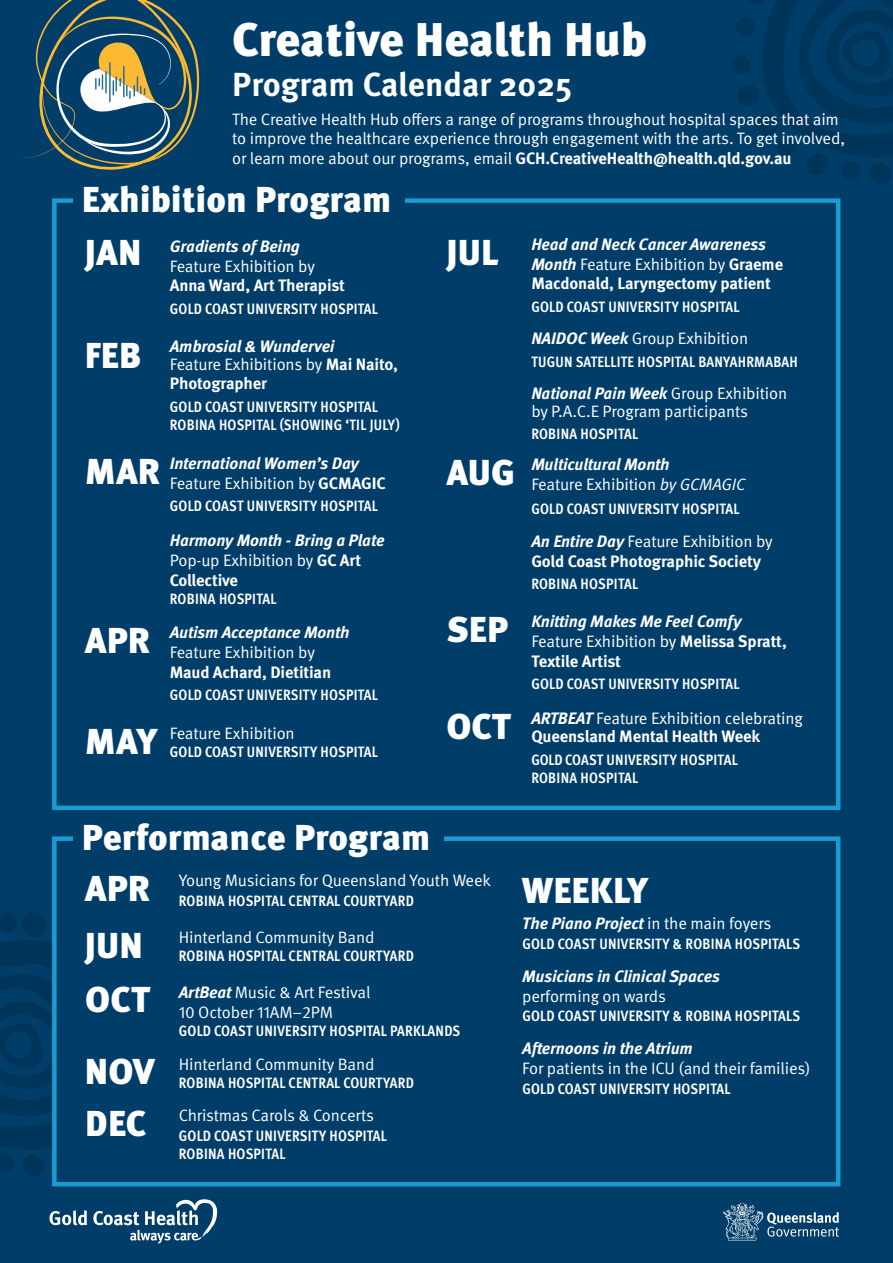
<style>
.page{position:relative;width:893px;height:1263px;background:#003e69}
.page>*{position:absolute;margin:0;border:0;box-sizing:border-box;transform-origin:0 0}
.t1{font:900 47.25px "Meta Pro";letter-spacing:-.005em;color:#fff}
.t2{font:900 36px "Meta Pro";color:#fff}
.t3{font:700 33.3px "Meta Pro";color:#fff}
.t4{font:16.5px/19.8px "Meta Pro Norm";letter-spacing:-.01em;color:#fff}
.t5{font:italic 700 16.5px "Meta Pro";letter-spacing:-.01em;color:#fff}
.t6{font:700 16.5px "Meta Pro";letter-spacing:-.01em;color:#fff}
.t7{font:700 condensed 15px/18px "Meta Pro";letter-spacing:.02em;color:#fff}
.s1{font-family:"Meta Pro Norm";font-weight:400}
.s2{font-weight:900;font-style:normal;font-size:36px}
.s3{font-family:"Meta Pro";font-weight:700}
.s4{font-family:"Meta Pro";font-weight:700;font-style:italic}
.s5{font-family:"Meta Pro Norm";font-weight:400;font-style:normal}
.s6{font-family:"Meta Pro Norm Ita"}
</style>
<div class="page">
<svg style="left:0;top:912px;width:52px;height:265px;background:#003860"></svg>
<svg style="left:731px;top:0;width:162px;height:185px;background:#003a62"></svg>
<svg style="left:50px;top:1210px;width:37px;height:15px"></svg>
<svg style="left:93px;top:1199px;width:124px;height:44px;background:#38688a"></svg>
<svg style="left:723px;top:1202px;width:116px;height:38px;background:#336487"></svg>
<div style="left:52px;top:198px;width:788px;height:612px;background:#003e69;border:4px solid #1a9bd1"></div>
<div style="left:73px;top:176px;width:331px;height:44px;background:#003e69"></div>
<div style="left:52px;top:836px;width:788px;height:350px;background:#003e69;border:4px solid #1a9bd1"></div>
<div style="left:73px;top:818px;width:370px;height:43px;background:#003e69"></div>
<svg style="left:14px;top:0;width:186px;height:170px;background:#335c6e"></svg>
<h1 class="t1" style="left:232px;top:2px;width:417px">Creative Health Hub</h1>
<h3 class="t3" style="left:232px;top:58px;width:342px">Program Calendar 2025</h3>
<p class="t4" style="left:232px;top:108px;width:614px">The Creative Health Hub offers a range of programs throughout hospital spaces that aim to improve the healthcare experience through engagement with the arts. To get involved,</p>
<p class="t6" style="left:232px;top:146px;width:561px"><span class="s1">or learn more about our programs, email</span> GCH.CreativeHealth@health.qld.gov.au</p>
<h2 class="t2" style="left:82px;top:171px;width:311px">Exhibition Program</h2>
<p class="t5" style="left:85px;top:233px;width:217px"><span class="s2">JAN</span> Gradients of Being</p>
<p class="t4" style="left:170px;top:255px;width:147px">Feature Exhibition by</p>
<p class="t6" style="left:170px;top:273px;width:177px">Anna Ward, Art Therapist</p>
<p class="t7" style="left:170px;top:298px;width:210px">GOLD COAST UNIVERSITY HOSPITAL</p>
<h2 class="t2" style="left:85px;top:327px;width:58px">FEB</h2>
<p class="t5" style="left:170px;top:333px;width:166px">Ambrosial &amp; Wundervei</p>
<p class="t4" style="left:170px;top:353px;width:230px">Feature Exhibitions by <span class="s3">Mai Naito,</span></p>
<p class="t6" style="left:170px;top:371px;width:99px">Photographer</p>
<p class="t7" style="left:170px;top:397px;width:231px">GOLD COAST UNIVERSITY HOSPITAL<br>ROBINA HOSPITAL (SHOWING ‘TIL JULY)</p>
<h2 class="t2" style="left:85px;top:443px;width:77px">MAR</h2>
<h2 class="t2" style="left:85px;top:611px;width:67px">APR</h2>
<h2 class="t2" style="left:85px;top:713px;width:74px">MAY</h2>
<p class="t5" style="left:170px;top:450px;width:191px">International Women’s Day</p>
<p class="t4" style="left:170px;top:472px;width:218px">Feature Exhibition by <span class="s3">GCMAGIC</span></p>
<p class="t7" style="left:170px;top:496px;width:210px">GOLD COAST UNIVERSITY HOSPITAL</p>
<p class="t5" style="left:170px;top:527px;width:216px">Harmony Month - Bring a Plate</p>
<p class="t4" style="left:170px;top:549px;width:193px">Pop-up Exhibition by <span class="s3">GC Art</span></p>
<p class="t6" style="left:170px;top:567px;width:70px">Collective</p>
<p class="t7" style="left:170px;top:589px;width:108px">ROBINA HOSPITAL</p>
<p class="t5" style="left:170px;top:619px;width:181px">Autism Acceptance Month</p>
<p class="t4" style="left:170px;top:641px;width:147px">Feature Exhibition by</p>
<p class="t6" style="left:170px;top:659px;width:163px">Maud Achard, Dietitian</p>
<p class="t7" style="left:170px;top:685px;width:210px">GOLD COAST UNIVERSITY HOSPITAL</p>
<p class="t4" style="left:170px;top:722px;width:127px">Feature Exhibition</p>
<p class="t7" style="left:170px;top:742px;width:210px">GOLD COAST UNIVERSITY HOSPITAL</p>
<h2 class="t2" style="left:446px;top:223px;width:54px">JUL</h2>
<p class="t5" style="left:531px;top:231px;width:236px">Head and Neck Cancer Awareness</p>
<p class="t4" style="left:531px;top:253px;width:253px"><span class="s4">Month</span> Feature Exhibition by <span class="s3">Graeme</span></p>
<p class="t6" style="left:531px;top:271px;width:241px">Macdonald, Laryngectomy patient</p>
<p class="t7" style="left:531px;top:297px;width:210px">GOLD COAST UNIVERSITY HOSPITAL</p>
<p class="t4" style="left:531px;top:328px;width:218px"><span class="s4">NAIDOC Week</span> Group Exhibition</p>
<p class="t7" style="left:531px;top:351px;width:268px">TUGUN SATELLITE HOSPITAL BANYAHRMABAH</p>
<p class="t5" style="left:531px;top:380px;width:257px">National Pain Week <span class="s5">Group Exhibition</span></p>
<p class="t4" style="left:531px;top:400px;width:218px">by P.A.C.E Program participants</p>
<p class="t7" style="left:531px;top:424px;width:108px">ROBINA HOSPITAL</p>
<h2 class="t2" style="left:446px;top:444px;width:70px">AUG</h2>
<p class="t5" style="left:531px;top:452px;width:140px">Multicultural Month</p>
<p class="t4" style="left:531px;top:473px;width:216px">Feature Exhibition <span class="s6">by GCMAGIC</span></p>
<p class="t7" style="left:531px;top:499px;width:210px">GOLD COAST UNIVERSITY HOSPITAL</p>
<p class="t4" style="left:531px;top:530px;width:243px"><span class="s4">An Entire Day</span> Feature Exhibition by</p>
<p class="t6" style="left:531px;top:548px;width:231px">Gold Coast Photographic Society</p>
<p class="t7" style="left:531px;top:574px;width:108px">ROBINA HOSPITAL</p>
<h2 class="t2" style="left:446px;top:601px;width:63px">SEP</h2>
<p class="t5" style="left:531px;top:608px;width:212px">Knitting Makes Me Feel Comfy</p>
<p class="t4" style="left:531px;top:630px;width:257px">Feature Exhibition by <span class="s3">Melissa Spratt,</span></p>
<p class="t6" style="left:531px;top:648px;width:91px">Textile Artist</p>
<p class="t7" style="left:531px;top:674px;width:210px">GOLD COAST UNIVERSITY HOSPITAL</p>
<h2 class="t2" style="left:446px;top:698px;width:66px">OCT</h2>
<p class="t4" style="left:531px;top:708px;width:273px"><span class="s4">ARTBEAT</span> Feature Exhibition celebrating</p>
<p class="t6" style="left:531px;top:724px;width:230px">Queensland Mental Health Week</p>
<p class="t7" style="left:531px;top:749px;width:208px">GOLD COAST UNIVERSITY HOSPITAL<br>ROBINA HOSPITAL</p>
<h2 class="t2" style="left:82px;top:809px;width:350px">Performance Program</h2>
<h2 class="t2" style="left:85px;top:860px;width:67px">APR</h2>
<p class="t4" style="left:179px;top:870px;width:314px">Young Musicians for Queensland Youth Week</p>
<p class="t7" style="left:179px;top:891px;width:237px">ROBINA HOSPITAL CENTRAL COURTYARD</p>
<h2 class="t2" style="left:85px;top:916px;width:59px">JUN</h2>
<p class="t4" style="left:179px;top:926px;width:197px">Hinterland Community Band</p>
<p class="t7" style="left:179px;top:946px;width:237px">ROBINA HOSPITAL CENTRAL COURTYARD</p>
<h2 class="t2" style="left:85px;top:971px;width:66px">OCT</h2>
<p class="t4" style="left:179px;top:981px;width:193px"><span class="s4">ArtBeat</span> Music &amp; Art Festival<br>10 October 11AM–2PM</p>
<p class="t7" style="left:179px;top:1020px;width:283px">GOLD COAST UNIVERSITY HOSPITAL PARKLANDS</p>
<h2 class="t2" style="left:85px;top:1043px;width:71px">NOV</h2>
<p class="t4" style="left:179px;top:1053px;width:197px">Hinterland Community Band</p>
<p class="t7" style="left:179px;top:1072px;width:237px">ROBINA HOSPITAL CENTRAL COURTYARD</p>
<h2 class="t2" style="left:85px;top:1095px;width:63px">DEC</h2>
<p class="t4" style="left:179px;top:1104px;width:197px">Christmas Carols &amp; Concerts</p>
<p class="t7" style="left:179px;top:1126px;width:210px">GOLD COAST UNIVERSITY HOSPITAL<br>ROBINA HOSPITAL</p>
<h2 class="t2" style="left:522px;top:861px;width:128px">WEEKLY</h2>
<p class="t5" style="left:522px;top:911px;width:251px">The Piano Project <span class="s5">in the main foyers</span></p>
<p class="t7" style="left:522px;top:934px;width:279px">GOLD COAST UNIVERSITY &amp; ROBINA HOSPITALS</p>
<p class="t5" style="left:522px;top:963px;width:199px">Musicians in Clinical Spaces</p>
<p class="t4" style="left:522px;top:985px;width:145px">performing on wards</p>
<p class="t7" style="left:522px;top:1006px;width:279px">GOLD COAST UNIVERSITY &amp; ROBINA HOSPITALS</p>
<p class="t5" style="left:522px;top:1035px;width:172px">Afternoons in the Atrium</p>
<p class="t4" style="left:522px;top:1057px;width:290px">For patients in the ICU (and their families)</p>
<p class="t7" style="left:522px;top:1078px;width:210px">GOLD COAST UNIVERSITY HOSPITAL</p>
</div>
